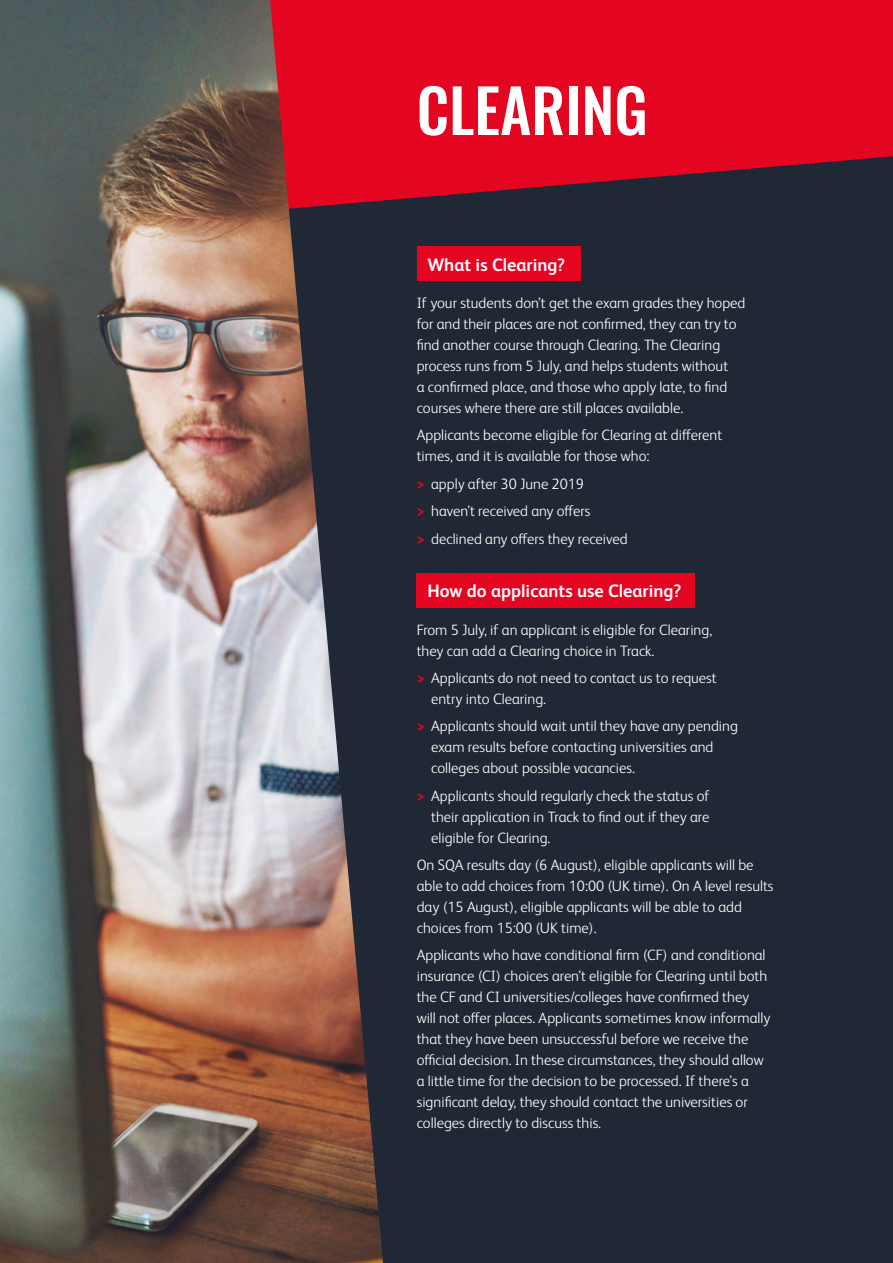
<style>
.page{position:relative;width:893px;height:1263px;background:#1f2834}
.page>*{position:absolute;margin:0;border:0;box-sizing:border-box;transform-origin:0 0}
.t1{font:500 60px "Oswald";color:#fff}
.t2{font:700 18px "FS Albert Pro";color:#fff}
.t3{font:300 15px/21px "FS Albert Pro";color:#fff}
.s1{font-weight:700;color:#e40521}
</style>
<div class="page">
<div style="left:417px;top:247px;width:163px;height:34px;background:#e40521"></div>
<div style="left:417px;top:573px;width:278px;height:34px;background:#e40521"></div>
<svg style="left:383px;top:0;width:510px;height:201px;background:#ce0823"></svg>
<img style="left:0;top:0;width:383px;height:1263px">
<h1 class="t1" style="left:417px;top:79px;width:233px">CLEARING</h1>
<p class="t2" style="left:427px;top:252px;width:139px">What is Clearing?</p>
<p class="t3" style="left:417px;top:291px;width:330px">If your students don’t get the exam grades they hoped for and their places are not confirmed, they can try to find another course through Clearing. The Clearing process runs from 5 July, and helps students without<br>a confirmed place, and those who apply late, to find courses where there are still places available.</p>
<p class="t3" style="left:417px;top:424px;width:307px">Applicants become eligible for Clearing at different times, and it is available for those who:</p>
<p class="t3" style="left:417px;top:469px;width:212px;line-height:27.3px"><span class="s1">&gt;</span> apply after 30 June 2019<br><span class="s1">&gt;</span> haven’t received any offers<br><span class="s1">&gt;</span> declined any offers they received</p>
<p class="t2" style="left:427px;top:578px;width:255px">How do applicants use Clearing?</p>
<p class="t3" style="left:417px;top:618px;width:297px">From 5 July, if an applicant is eligible for Clearing, they can add a Clearing choice in Track.</p>
<p class="t3" style="left:431px;top:666px;width:287px;text-indent:-14px"><span class="s1">&gt;</span> Applicants do not need to contact us to request entry into Clearing.</p>
<p class="t3" style="left:431px;top:715px;width:308px;text-indent:-14px"><span class="s1">&gt;</span> Applicants should wait until they have any pending exam results before contacting universities and colleges about possible vacancies.</p>
<p class="t3" style="left:431px;top:784px;width:280px;text-align:justify;text-indent:-14px"><span class="s1">&gt;</span> Applicants should regularly check the status of their application in Track to find out if they are eligible for Clearing.</p>
<p class="t3" style="left:417px;top:853px;width:358px">On SQA results day (6 August), eligible applicants will be able to add choices from 10:00 (UK time). On A level results day (15 August), eligible applicants will be able to add choices from 15:00 (UK time).</p>
<p class="t3" style="left:417px;top:944px;width:355px">Applicants who have conditional firm (CF) and conditional insurance (CI) choices aren’t eligible for Clearing until both the CF and CI universities/colleges have confirmed they will not offer places. Applicants sometimes know informally that they have been unsuccessful before we receive the official decision. In these circumstances, they should allow a little time for the decision to be processed. If there’s a significant delay, they should contact the universities or colleges directly to discuss this.</p>
</div>
